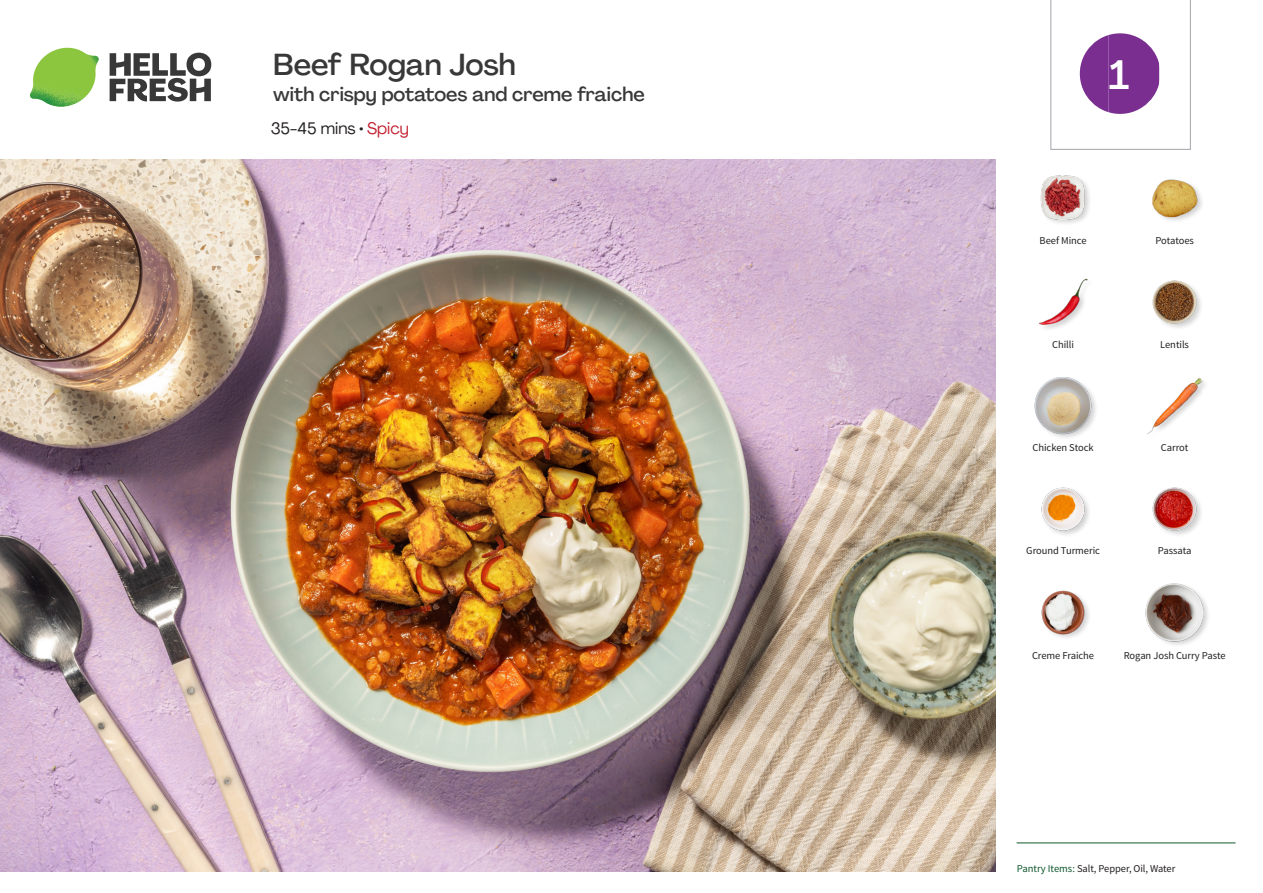
<style>
.page{position:relative;width:1263px;height:893px;background:#fff}
.page>*{position:absolute;margin:0;border:0;box-sizing:border-box;transform-origin:0 0}
._24_Recipe_Nr_Bag{font:500 40.5px "Agrandir";color:#fff}
._15_Titel_UK{font:500 30px "Agrandir";color:#383839}
._15_Titel_UK-2{font:500 19.5px "Agrandir";color:#383839}
._02_Box_Type{font:16.5px "Agrandir";color:#231f20}
._18_FRONT_ingredient{font:10.5px "Source Sans Pro";letter-spacing:-.005em;color:#231f20}
.t1{font:10.5px "Source Sans Variable";letter-spacing:-.005em;color:#231f20}
.s1{color:#c31f31}
.s2{font-family:"Source Sans Pro";color:#0e572c}
</style>
<div class="page">
<svg style="left:110px;top:53px;width:101px;height:49px"></svg>
<img style="left:30px;top:48px;width:69px;height:59px">
<img style="left:0;top:159px;width:995px;height:713px">
<hr style="left:1016px;top:843px;width:219px;height:1px;background:#0e572c">
<img style="left:1040px;top:175px;width:49px;height:48px">
<img style="left:1152px;top:179px;width:50px;height:42px">
<img style="left:1152px;top:280px;width:49px;height:48px">
<img style="left:1039px;top:278px;width:49px;height:51px">
<img style="left:1147px;top:378px;width:56px;height:56px">
<div style="left:1034px;top:376px;width:65px;height:65px;background:#231f20;opacity:.2"></div>
<img style="left:1034px;top:377px;width:58px;height:57px">
<img style="left:1152px;top:487px;width:49px;height:48px">
<img style="left:1041px;top:487px;width:48px;height:48px">
<div style="left:1145px;top:583px;width:65px;height:65px;background:#231f20;opacity:.2"></div>
<img style="left:1146px;top:584px;width:57px;height:57px">
<img style="left:1041px;top:590px;width:48px;height:48px">
<svg style="left:1050px;top:0;width:141px;height:150px"></svg>
<p class="_15_Titel_UK" style="left:273px;top:46px;width:244px">Beef Rogan Josh</p>
<p class="_15_Titel_UK-2" style="left:273px;top:82px;width:373px">with crispy potatoes and creme fraiche</p>
<p class="_02_Box_Type" style="left:271px;top:118px;width:140px">35-45 mins • <span class="s1">Spicy</span></p>
<p class="_24_Recipe_Nr_Bag" style="left:1109px;top:50px;width:22px">1</p>
<p class="_18_FRONT_ingredient" style="left:1040px;top:234px;width:48px">Beef Mince</p>
<p class="_18_FRONT_ingredient" style="left:1155px;top:234px;width:40px">Potatoes</p>
<p class="_18_FRONT_ingredient" style="left:1052px;top:338px;width:23px">Chilli</p>
<p class="_18_FRONT_ingredient" style="left:1160px;top:338px;width:30px">Lentils</p>
<p class="_18_FRONT_ingredient" style="left:1032px;top:441px;width:63px">Chicken Stock</p>
<p class="_18_FRONT_ingredient" style="left:1161px;top:441px;width:29px">Carrot</p>
<p class="_18_FRONT_ingredient" style="left:1026px;top:544px;width:75px">Ground Turmeric</p>
<p class="_18_FRONT_ingredient" style="left:1158px;top:544px;width:35px">Passata</p>
<p class="_18_FRONT_ingredient" style="left:1032px;top:649px;width:64px">Creme Fraiche</p>
<p class="_18_FRONT_ingredient" style="left:1124px;top:649px;width:103px">Rogan Josh Curry Paste</p>
<p class="t1" style="left:1017px;top:862px;width:160px"><span class="s2">Pantry Items:</span> Salt, Pepper, Oil, Water</p>
</div>
